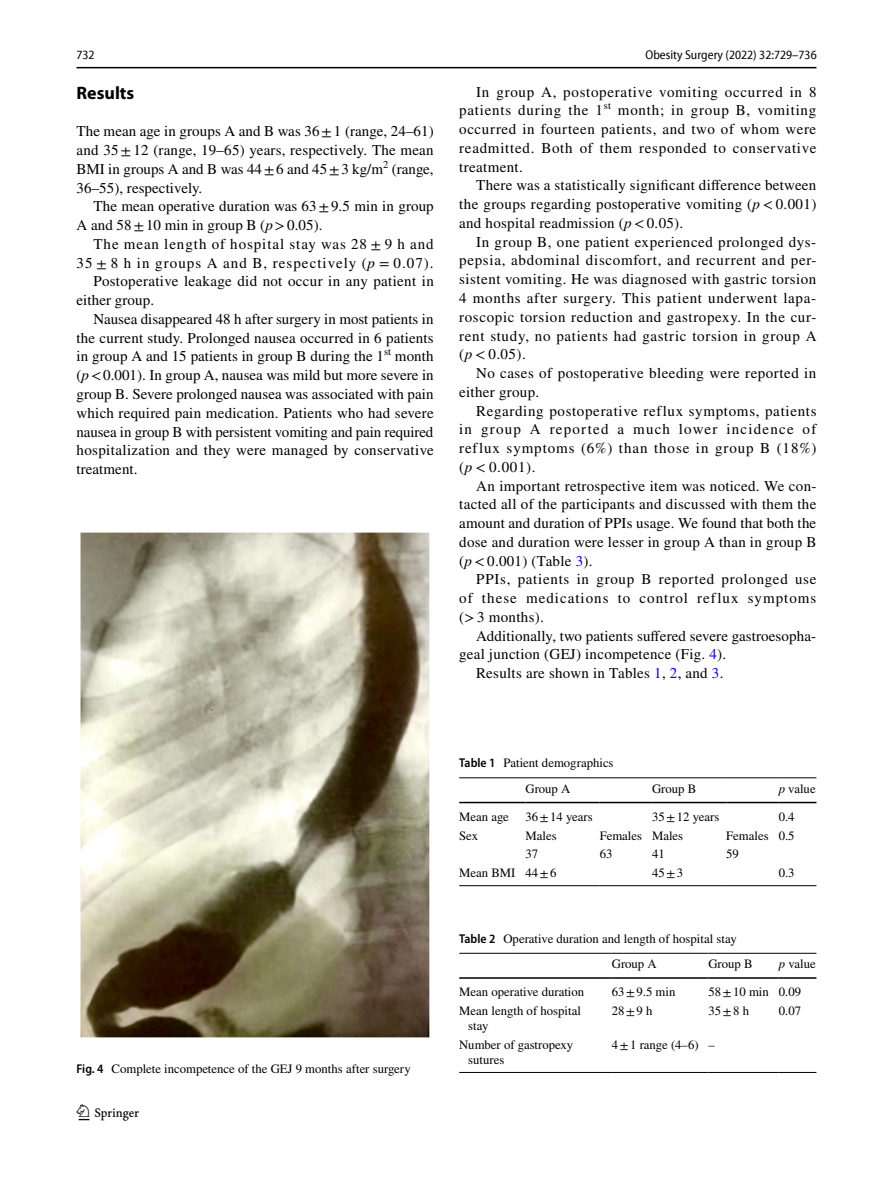
<style>
.page{position:relative;width:893px;height:1187px;background:#fff}
.page>*{position:absolute;margin:0;border:0;box-sizing:border-box;transform-origin:0 0}
.t1{font:22.5px "Springnew Regular 2";color:#000}
.t2{font:700 18px "Myriad Pro";color:#000}
.t3{font:15px/18.8px "STIX";letter-spacing:.015em;color:#000;text-align:justify}
.t4{font:15px "STIX";letter-spacing:-.005em;color:#000}
.t5{font:15px "STIX";letter-spacing:.07em;color:#000}
.t6{font:15px "STIX";letter-spacing:.06em;color:#000}
.t7{font:12.75px/25.5px "STIX";color:#000}
.t8{font:semi-condensed 12.75px "Myriad Pro Unic";color:#000}
.s1{font-style:italic}
.s2{color:#00f}
.s3{font-family:"Myriad Pro";font-weight:600;font-stretch:semi-condensed}
</style>
<div class="page">
<hr style="left:77px;top:67px;width:739px;height:1px;background:#000">
<img style="left:81px;top:532px;width:348px;height:505px">
<hr style="left:459px;top:777px;width:66px;height:1px;background:#000">
<hr style="left:459px;top:801px;width:66px;height:2px;background:#000">
<hr style="left:525px;top:777px;width:75px;height:1px;background:#000">
<hr style="left:600px;top:777px;width:52px;height:1px;background:#000">
<hr style="left:525px;top:801px;width:75px;height:2px;background:#000">
<hr style="left:600px;top:801px;width:52px;height:2px;background:#000">
<hr style="left:652px;top:777px;width:74px;height:1px;background:#000">
<hr style="left:726px;top:777px;width:53px;height:1px;background:#000">
<hr style="left:652px;top:801px;width:74px;height:2px;background:#000">
<hr style="left:726px;top:801px;width:53px;height:2px;background:#000">
<hr style="left:779px;top:777px;width:37px;height:1px;background:#000">
<hr style="left:779px;top:801px;width:37px;height:2px;background:#000">
<hr style="left:459px;top:885px;width:66px;height:1px;background:#000">
<hr style="left:525px;top:885px;width:75px;height:1px;background:#000">
<hr style="left:600px;top:885px;width:52px;height:1px;background:#000">
<hr style="left:652px;top:885px;width:74px;height:1px;background:#000">
<hr style="left:726px;top:885px;width:53px;height:1px;background:#000">
<hr style="left:779px;top:885px;width:37px;height:1px;background:#000">
<hr style="left:459px;top:952px;width:153px;height:1px;background:#000">
<hr style="left:459px;top:977px;width:153px;height:1px;background:#000">
<hr style="left:612px;top:952px;width:96px;height:1px;background:#000">
<hr style="left:612px;top:977px;width:96px;height:1px;background:#000">
<hr style="left:708px;top:952px;width:71px;height:1px;background:#000">
<hr style="left:708px;top:977px;width:71px;height:1px;background:#000">
<hr style="left:779px;top:952px;width:37px;height:1px;background:#000">
<hr style="left:779px;top:977px;width:37px;height:1px;background:#000">
<hr style="left:459px;top:1071px;width:153px;height:1px;background:#000">
<hr style="left:612px;top:1071px;width:96px;height:1px;background:#000">
<hr style="left:708px;top:1071px;width:71px;height:1px;background:#000">
<hr style="left:779px;top:1071px;width:37px;height:1px;background:#000">
<p class="t8" style="left:76px;top:50px;width:20px">732</p>
<p class="t8" style="left:645px;top:50px;width:173px">Obesity Surgery (2022) 32:729–736</p>
<p class="t2" style="left:77px;top:81px;width:59px">Results</p>
<p class="t3" style="left:77px;top:123px;width:359px">The mean age in groups A and B was 36±1 (range, 24–61) and 35±12 (range, 19–65) years, respectively. The mean BMI in groups A and B was 44±6 and 45±3 kg/m<sup>2</sup> (range, 36–55), respectively.</p>
<p class="t3" style="left:77px;top:198px;width:359px;text-indent:17px">The mean operative duration was 63±9.5 min in group<br>A and 58±10 min in group B (<span class="s1">p</span>&gt;0.05).</p>
<p class="t6" style="left:94px;top:233px;width:342px">The mean length of hospital stay was 28 ± 9 h and</p>
<p class="t5" style="left:77px;top:252px;width:359px">35 ± 8 h in groups A and B, respectively (<span class="s1">p</span> = 0.07).</p>
<p class="t3" style="left:94px;top:273px;width:342px">Postoperative leakage did not occur in any patient in</p>
<p class="t3" style="left:77px;top:292px;width:79px">either group.</p>
<p class="t3" style="left:94px;top:310px;width:341px">Nausea disappeared 48 h after surgery in most patients in</p>
<p class="t3" style="left:77px;top:329px;width:359px">the current study. Prolonged nausea occurred in 6 patients</p>
<p class="t3" style="left:77px;top:348px;width:359px">in group A and 15 patients in group B during the 1<sup>st</sup> month</p>
<p class="t3" style="left:77px;top:367px;width:359px">(<span class="s1">p</span>&lt;0.001). In group A, nausea was mild but more severe in</p>
<p class="t3" style="left:77px;top:385px;width:358px">group B. Severe prolonged nausea was associated with pain</p>
<p class="t3" style="left:77px;top:404px;width:359px">which required pain medication. Patients who had severe</p>
<p class="t4" style="left:77px;top:421px;width:358px">nausea in group B with persistent vomiting and pain required</p>
<p class="t3" style="left:77px;top:442px;width:359px">hospitalization and they were managed by conservative</p>
<p class="t3" style="left:77px;top:460px;width:63px">treatment.</p>
<p class="t3" style="left:459px;top:83px;width:359px;text-indent:17px">In group A, postoperative vomiting occurred in 8 patients during the 1<sup>st</sup> month; in group B, vomiting occurred in fourteen patients, and two of whom were readmitted. Both of them responded to conservative treatment.</p>
<p class="t3" style="left:459px;top:177px;width:359px;text-indent:17px">There was a statistically significant difference between the groups regarding postoperative vomiting (<span class="s1">p</span> &lt; 0.001) and hospital readmission (<span class="s1">p</span>&lt;0.05).</p>
<p class="t3" style="left:459px;top:233px;width:359px;text-indent:17px">In group B, one patient experienced prolonged dys&shy;pepsia, abdominal discomfort, and recurrent and per&shy;sistent vomiting. He was diagnosed with gastric torsion 4 months after surgery. This patient underwent lapa&shy;roscopic torsion reduction and gastropexy. In the cur&shy;rent study, no patients had gastric torsion in group A (<span class="s1">p</span> &lt; 0.05).</p>
<p class="t3" style="left:459px;top:364px;width:359px;text-indent:17px">No cases of postoperative bleeding were reported in either group.</p>
<p class="t3" style="left:459px;top:402px;width:359px;text-indent:17px">Regarding postoperative reflux symptoms, patients in group A reported a much lower incidence of reflux symptoms (6%) than those in group B (18%) (<span class="s1">p</span> &lt; 0.001).</p>
<p class="t3" style="left:459px;top:477px;width:359px;text-indent:17px">An important retrospective item was noticed. We con&shy;tacted all of the participants and discussed with them the amount and duration of PPIs usage. We found that both the dose and duration were lesser in group A than in group B (<span class="s1">p</span>&lt;0.001) (Table <span class="s2">3</span>).</p>
<p class="t3" style="left:459px;top:571px;width:359px;text-indent:17px">PPIs, patients in group B reported prolonged use of these medications to control reflux symptoms (&gt;3 months).</p>
<p class="t3" style="left:476px;top:627px;width:341px">Additionally, two patients suffered severe gastroesopha-</p>
<p class="t3" style="left:459px;top:646px;width:269px">geal junction (GEJ) incompetence (Fig. <span class="s2">4</span>).</p>
<p class="t3" style="left:476px;top:664px;width:249px">Results are shown in Tables <span class="s2">1</span>, <span class="s2">2</span>, and <span class="s2">3</span>.</p>
<p class="t7" style="left:77px;top:1056px;width:336px"><span class="s3">Fig. 4</span> Complete incompetence of the GEJ 9 months after surgery</p>
<h1 class="t1" style="left:79px;top:1104px;width:62px">1 3</h1>
<p class="t7" style="left:525px;top:751px;width:90px;text-indent:-66px"><span class="s3">Table 1</span> Patient demographics<br>Group A</p>
<p class="t7" style="left:652px;top:776px;width:46px">Group B</p>
<p class="t7" style="left:779px;top:776px;width:38px"><span class="s1">p</span> value</p>
<p class="t7" style="left:459px;top:804px;width:51px">Mean age</p>
<p class="t7" style="left:525px;top:804px;width:69px">36±14 years</p>
<p class="t7" style="left:652px;top:804px;width:69px">35±12 years</p>
<p class="t7" style="left:779px;top:804px;width:17px">0.4</p>
<p class="t7" style="left:459px;top:823px;width:20px">Sex</p>
<p class="t7" style="left:525px;top:823px;width:33px">Males</p>
<p class="t7" style="left:600px;top:823px;width:85px">Females Males</p>
<p class="t7" style="left:726px;top:823px;width:70px">Females 0.5</p>
<p class="t7" style="left:525px;top:842px;width:14px">37</p>
<p class="t7" style="left:600px;top:842px;width:14px">63</p>
<p class="t7" style="left:652px;top:842px;width:14px">41</p>
<p class="t7" style="left:726px;top:842px;width:14px">59</p>
<p class="t7" style="left:459px;top:860px;width:99px">Mean BMI 44±6</p>
<p class="t7" style="left:652px;top:860px;width:33px">45±3</p>
<p class="t7" style="left:779px;top:860px;width:17px">0.3</p>
<p class="t7" style="left:612px;top:926px;width:126px;text-indent:-153px"><span class="s3">Table 2</span> Operative duration and length of hospital stay<br>Group A</p>
<p class="t7" style="left:708px;top:952px;width:46px">Group B</p>
<p class="t7" style="left:779px;top:952px;width:38px"><span class="s1">p</span> value</p>
<p class="t7" style="left:459px;top:980px;width:126px">Mean operative duration</p>
<p class="t7" style="left:612px;top:980px;width:65px">63±9.5 min</p>
<p class="t7" style="left:708px;top:980px;width:94px">58±10 min 0.09</p>
<p class="t7" style="left:468px;top:1004px;width:114px;line-height:15px;text-indent:-9px">Mean length of hospital stay</p>
<p class="t7" style="left:612px;top:998px;width:42px">28±9 h</p>
<p class="t7" style="left:708px;top:998px;width:42px">35±8 h</p>
<p class="t7" style="left:779px;top:998px;width:24px">0.07</p>
<p class="t7" style="left:468px;top:1037px;width:106px;line-height:15px;text-indent:-9px">Number of gastropexy sutures</p>
<p class="t7" style="left:612px;top:1032px;width:104px">4±1 range (4–6) –</p>
</div>
